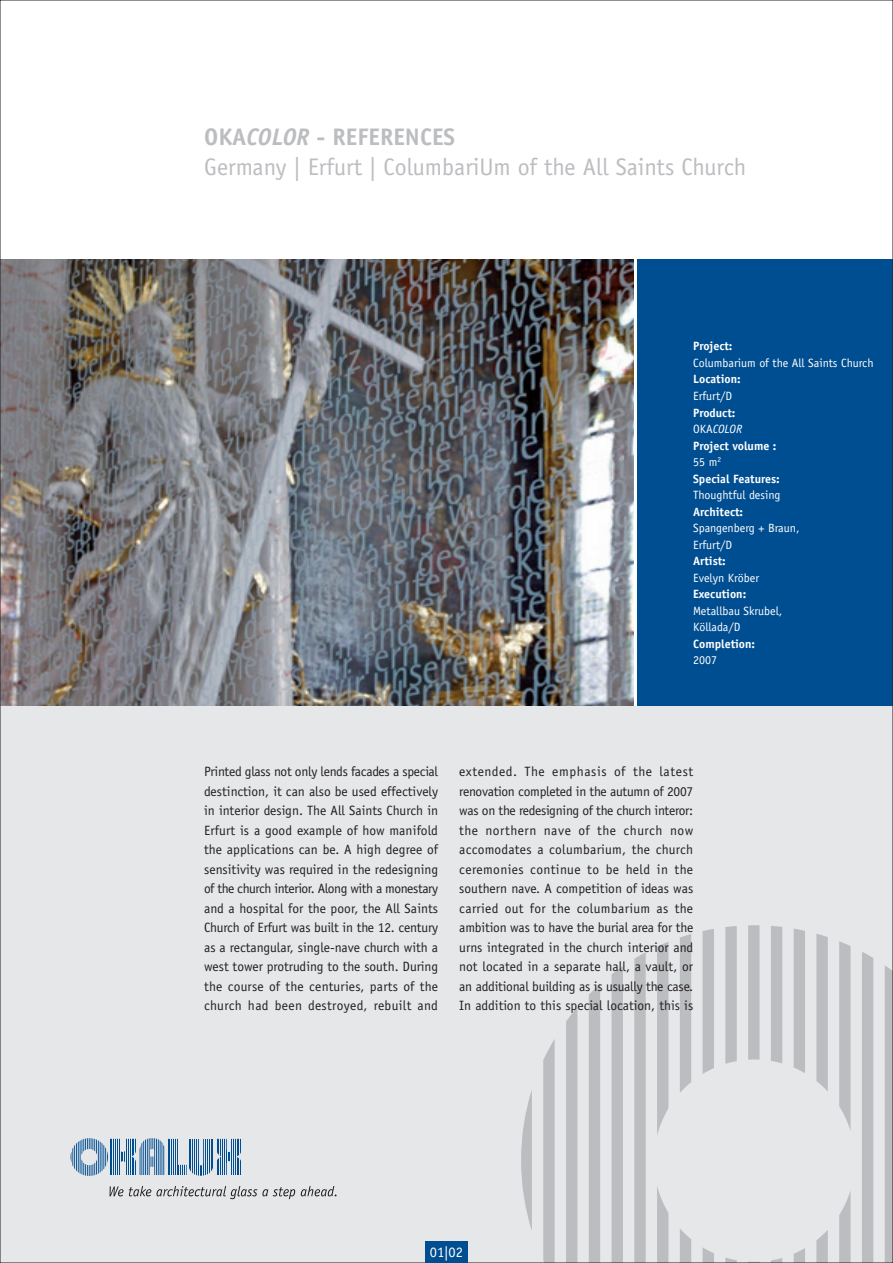
<style>
.page{position:relative;width:893px;height:1263px;background:#fff}
.page>*{position:absolute;margin:0;border:0;box-sizing:border-box;transform-origin:0 0}
.t1{font:24px/30px "Officina Sans";color:#bcbdc0}
.t2{font:14.4px "Officina Sans";color:#fff}
.t3{font:13.5px/19.5px "Officina Sans";color:#231f20;text-align:justify}
.t4{font:12px/16.5px "Officina Sans";color:#fff}
.t5{font:700 12px/16.5px "Officina Sans";color:#fff}
.s1{font-weight:700}
.s2{font-weight:700;font-style:italic}
.s3{font-weight:400}
.s4{font-weight:400;font-style:italic}
</style>
<div class="page">
<img style="left:2px;top:259px;width:632px;height:447px">
<div style="left:638px;top:259px;width:255px;height:447px;background:#004e92"></div>
<div style="left:0;top:706px;width:893px;height:557px;background:#e6e7e9"></div>
<svg style="left:521px;top:925px;width:370px;height:336px"></svg>
<hr style="left:110px;top:1139px;width:1px;height:36px;background:#004e92">
<hr style="left:111px;top:1139px;width:1px;height:36px;background:#004e92">
<hr style="left:113px;top:1139px;width:1px;height:36px;background:#004e92">
<hr style="left:115px;top:1139px;width:1px;height:36px;background:#004e92">
<hr style="left:117px;top:1139px;width:1px;height:36px;background:#004e92">
<hr style="left:119px;top:1139px;width:1px;height:36px;background:#004e92">
<hr style="left:121px;top:1139px;width:1px;height:36px;background:#004e92">
<hr style="left:122px;top:1139px;width:1px;height:36px;background:#004e92">
<hr style="left:124px;top:1139px;width:1px;height:36px;background:#004e92">
<hr style="left:126px;top:1139px;width:1px;height:36px;background:#004e92">
<hr style="left:128px;top:1139px;width:1px;height:36px;background:#004e92">
<hr style="left:130px;top:1139px;width:1px;height:36px;background:#004e92">
<hr style="left:132px;top:1139px;width:1px;height:36px;background:#004e92">
<hr style="left:133px;top:1139px;width:1px;height:36px;background:#004e92">
<hr style="left:135px;top:1139px;width:1px;height:36px;background:#004e92">
<hr style="left:168px;top:1139px;width:1px;height:36px;background:#004e92">
<hr style="left:169px;top:1139px;width:1px;height:36px;background:#004e92">
<hr style="left:171px;top:1139px;width:1px;height:36px;background:#004e92">
<hr style="left:173px;top:1139px;width:1px;height:36px;background:#004e92">
<hr style="left:175px;top:1139px;width:1px;height:36px;background:#004e92">
<hr style="left:177px;top:1139px;width:1px;height:36px;background:#004e92">
<hr style="left:179px;top:1139px;width:1px;height:36px;background:#004e92">
<hr style="left:180px;top:1139px;width:1px;height:36px;background:#004e92">
<hr style="left:182px;top:1139px;width:1px;height:36px;background:#004e92">
<hr style="left:184px;top:1139px;width:1px;height:36px;background:#004e92">
<hr style="left:186px;top:1139px;width:1px;height:36px;background:#004e92">
<svg style="left:189px;top:1163px;width:24px;height:13px"></svg>
<hr style="left:217px;top:1139px;width:1px;height:36px;background:#004e92">
<hr style="left:218px;top:1139px;width:1px;height:36px;background:#004e92">
<hr style="left:220px;top:1139px;width:1px;height:36px;background:#004e92">
<hr style="left:222px;top:1139px;width:1px;height:36px;background:#004e92">
<hr style="left:224px;top:1139px;width:1px;height:36px;background:#004e92">
<hr style="left:226px;top:1139px;width:1px;height:36px;background:#004e92">
<hr style="left:228px;top:1139px;width:1px;height:36px;background:#004e92">
<hr style="left:229px;top:1139px;width:1px;height:36px;background:#004e92">
<hr style="left:231px;top:1139px;width:1px;height:36px;background:#004e92">
<hr style="left:233px;top:1139px;width:1px;height:36px;background:#004e92">
<hr style="left:235px;top:1139px;width:1px;height:36px;background:#004e92">
<hr style="left:237px;top:1139px;width:1px;height:36px;background:#004e92">
<hr style="left:238px;top:1139px;width:1px;height:36px;background:#004e92">
<hr style="left:240px;top:1139px;width:1px;height:36px;background:#004e92">
<svg style="left:110px;top:1186px;width:13px;height:10px"></svg>
<svg style="left:129px;top:1186px;width:166px;height:13px"></svg>
<svg style="left:301px;top:1186px;width:36px;height:10px"></svg>
<svg style="left:140px;top:1138px;width:24px;height:37px"></svg>
<svg style="left:71px;top:1138px;width:37px;height:38px"></svg>
<div style="left:425px;top:1242px;width:43px;height:21px;background:#004e92"></div>
<h1 class="t1" style="left:204px;top:124px;width:544px"><span class="s1">OKA</span><span class="s2">COLOR</span> <span class="s1">- REFERENCES<br></span>Germany | Erfurt | ColumbariUm of the All Saints Church</h1>
<p class="t5" style="left:693px;top:339px;width:41px">Project:</p>
<p class="t4" style="left:693px;top:356px;width:182px">Columbarium of the All Saints Church</p>
<p class="t5" style="left:693px;top:372px;width:49px">Location:</p>
<p class="t4" style="left:693px;top:389px;width:41px">Erfurt/D</p>
<p class="t5" style="left:693px;top:405px;width:88px">Product:<br><span class="s3">OKA</span><span class="s4">COLOR<br></span>Project volume :<br><span class="s3">55 m</span><sup>2<br></sup>Special Features:</p>
<p class="t4" style="left:693px;top:488px;width:89px">Thoughtful desing</p>
<p class="t5" style="left:693px;top:504px;width:52px">Architect:</p>
<p class="t4" style="left:693px;top:521px;width:108px">Spangenberg + Braun,<br>Erfurt/D</p>
<p class="t5" style="left:693px;top:554px;width:34px">Artist:</p>
<p class="t4" style="left:693px;top:570px;width:68px">Evelyn Kröber</p>
<p class="t5" style="left:693px;top:587px;width:55px">Execution:</p>
<p class="t4" style="left:693px;top:603px;width:91px">Metallbau Skrubel,<br>Köllada/D</p>
<p class="t5" style="left:693px;top:636px;width:64px">Completion:</p>
<p class="t4" style="left:693px;top:653px;width:25px">2007</p>
<p class="t3" style="left:204px;top:763px;width:236px">Printed glass not only lends facades a special destinction, it can also be used effectively in interior design. The All Saints Church in Erfurt is a good example of how manifold the applications can be. A high degree of sensitivity was required in the redesigning of the church interior. Along with a monestary and a hospital for the poor, the All Saints Church of Erfurt was built in the 12. century as a rectangular, single-nave church with a west tower protruding to the south. During the course of the centuries, parts of the church had been destroyed, rebuilt and</p>
<p class="t3" style="left:459px;top:763px;width:236px">extended. The emphasis of the latest renovation completed in the autumn of 2007 was on the redesigning of the church interor: the northern nave of the church now accomodates a columbarium, the church ceremonies continue to be held in the southern nave. A competition of ideas was carried out for the columbarium as the ambition was to have the burial area for the urns integrated in the church interior and not located in a separate hall, a vault, or an additional building as is usually the case.<br>In addition to this special location, this is</p>
<p class="t2" style="left:430px;top:1247px;width:35px">01|02</p>
</div>
